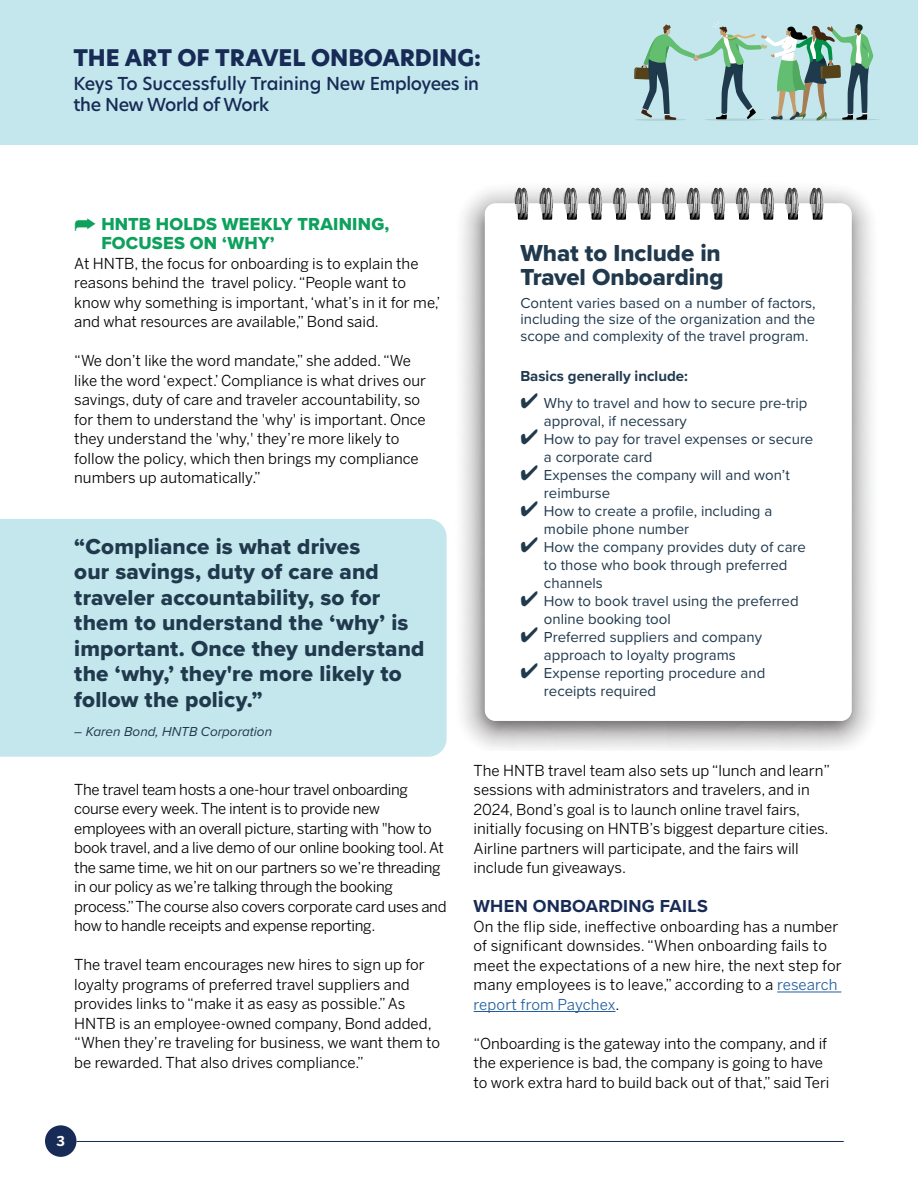
<style>
.page{position:relative;width:918px;height:1188px;background:#fff}
.page>*{position:absolute;margin:0;border:0;box-sizing:border-box;transform-origin:0 0}
.t1{font:24px/24px "Proxima Nova Extrabld";letter-spacing:-.005em;color:#20394d}
.t2{font:22.5px/25.5px "Proxima Nova Extrabld";letter-spacing:.01em;color:#20394d}
.t3{font:800 22.5px "New Hero";letter-spacing:-.005em;color:#182b56}
.t4{font:18px/19.5px "Proxima Nova Extrabld";letter-spacing:.01em;color:#0da15d}
.t5{font:700 18px "Proxima Nova";letter-spacing:.015em;color:#182b56}
.t6{font:500 17.55px/21px "New Hero";letter-spacing:-.02em;color:#182b56}
.t7{font:15px/19.5px "Benton Sans";color:#000}
.t8{font:15px/18px "Proxima Nova";color:#20394d}
.t9{font:15px/19.5px "Benton Sans";letter-spacing:-.02em;color:#000}
.t10{font:700 15px "Proxima Nova";color:#20394d}
.t11{font:italic 13.5px "Proxima Nova";color:#20394d}
.t12{font:700 13.5px "Benton Sans";color:#fff}
.s1{color:#215e9e}
</style>
<div class="page">
<hr style="left:77px;top:1141px;width:767px;height:1px;background:#182b56">
<div style="left:45px;top:1125px;width:31px;height:32px;background:#182b56;border-radius:50%"></div>
<div style="left:0;top:0;width:918px;height:145px;background:#c3e7ed"></div>
<svg style="left:634px;top:21px;width:239px;height:100px"></svg>
<hr style="left:777px;top:992px;width:64px;height:1px;background:#215e9e">
<hr style="left:474px;top:1011px;width:142px;height:1px;background:#215e9e">
<img style="left:462px;top:187px;width:410px;height:562px">
<div style="left:485px;top:203px;width:367px;height:518px;background:#fff;border-radius:11px"></div>
<img style="left:784px;top:188px;width:40px;height:32px">
<div style="left:0;top:519px;width:447px;height:238px;background:#c3e7ed"></div>
<h2 class="t3" style="left:73px;top:42px;width:409px">THE ART OF TRAVEL ONBOARDING:</h2>
<p class="t6" style="left:73px;top:73px;width:407px">Keys To Successfully Training New Employees in the New World of Work</p>
<p class="t4" style="left:101px;top:213px;width:290px;text-indent:-27px">➦ HNTB HOLDS WEEKLY TRAINING,<br>FOCUSES ON ‘WHY’</p>
<p class="t7" style="left:74px;top:253px;width:368px">At HNTB, the focus for onboarding is to explain the reasons behind the travel policy. “People want to know why something is important, ‘what’s in it for me,’ and what resources are available,” Bond said.</p>
<p class="t7" style="left:74px;top:351px;width:353px">“We don’t like the word mandate,” she added. “We like the word ‘expect.’ Compliance is what drives our savings, duty of care and traveler accountability, so for them to understand the 'why' is important. Once they understand the 'why,' they’re more likely to follow the policy, which then brings my compliance numbers up automatically.”</p>
<h2 class="t2" style="left:74px;top:533px;width:352px">“Compliance is what drives<br>our savings, duty of care and traveler accountability, so for them to understand the ‘why’ is important. Once they understand the ‘why,’ they're more likely to follow the policy.”</h2>
<p class="t11" style="left:74px;top:722px;width:199px">– Karen Bond, HNTB Corporation</p>
<p class="t9" style="left:74px;top:780px;width:374px">The travel team hosts a one-hour travel onboarding course every week. The intent is to provide new employees with an overall picture, starting with "how to book travel, and a live demo of our online booking tool. At the same time, we hit on our partners so we’re threading in our policy as we’re talking through the booking process.” The course also covers corporate card uses and how to handle receipts and expense reporting.</p>
<p class="t7" style="left:74px;top:955px;width:368px">The travel team encourages new hires to sign up for loyalty programs of preferred travel suppliers and provides links to “make it as easy as possible.” As HNTB is an employee-owned company, Bond added, “When they’re traveling for business, we want them to be rewarded. That also drives compliance.”</p>
<p class="t12" style="left:57px;top:1133px;width:10px">3</p>
<h1 class="t1" style="left:520px;top:241px;width:205px">What to Include in<br>Travel Onboarding</h1>
<p class="t8" style="left:520px;top:294px;width:297px;line-height:16.5px;text-align:justify">Content varies based on a number of factors, including the size of the organization and the scope and complexity of the travel program.</p>
<p class="t10" style="left:520px;top:365px;width:169px">Basics generally include:</p>
<p class="t8" style="left:544px;top:394px;width:265px;text-indent:-24px">✔ Why to travel and how to secure pre-trip approval, if necessary</p>
<p class="t8" style="left:544px;top:430px;width:271px;text-indent:-24px">✔ How to pay for travel expenses or secure a corporate card</p>
<p class="t8" style="left:544px;top:466px;width:247px;text-indent:-24px">✔ Expenses the company will and won’t reimburse</p>
<p class="t8" style="left:544px;top:502px;width:230px;text-indent:-24px">✔ How to create a profile, including a mobile phone number</p>
<p class="t8" style="left:544px;top:538px;width:263px;text-indent:-24px">✔ How the company provides duty of care to those who book through preferred channels</p>
<p class="t8" style="left:544px;top:592px;width:256px;text-indent:-24px">✔ How to book travel using the preferred online booking tool</p>
<p class="t8" style="left:520px;top:628px;width:243px;text-align:center">✔ Preferred suppliers and company approach to loyalty programs</p>
<p class="t8" style="left:544px;top:664px;width:223px;text-indent:-24px">✔ Expense reporting procedure and receipts required</p>
<p class="t7" style="left:474px;top:760px;width:358px">The HNTB travel team also sets up “lunch and learn” sessions with administrators and travelers, and in 2024, Bond’s goal is to launch online travel fairs, initially focusing on HNTB’s biggest departure cities.<br>Airline partners will participate, and the fairs will include fun giveaways.</p>
<p class="t5" style="left:474px;top:893px;width:236px">WHEN ONBOARDING FAILS</p>
<p class="t7" style="left:474px;top:916px;width:370px">On the flip side, ineffective onboarding has a number of significant downsides. “When onboarding fails to meet the expectations of a new hire, the next step for many employees is to leave,” according to a <span class="s1">research report from Paychex</span>.</p>
<p class="t7" style="left:474px;top:1033px;width:357px">“Onboarding is the gateway into the company, and if the experience is bad, the company is going to have to work extra hard to build back out of that,” said Teri</p>
</div>
